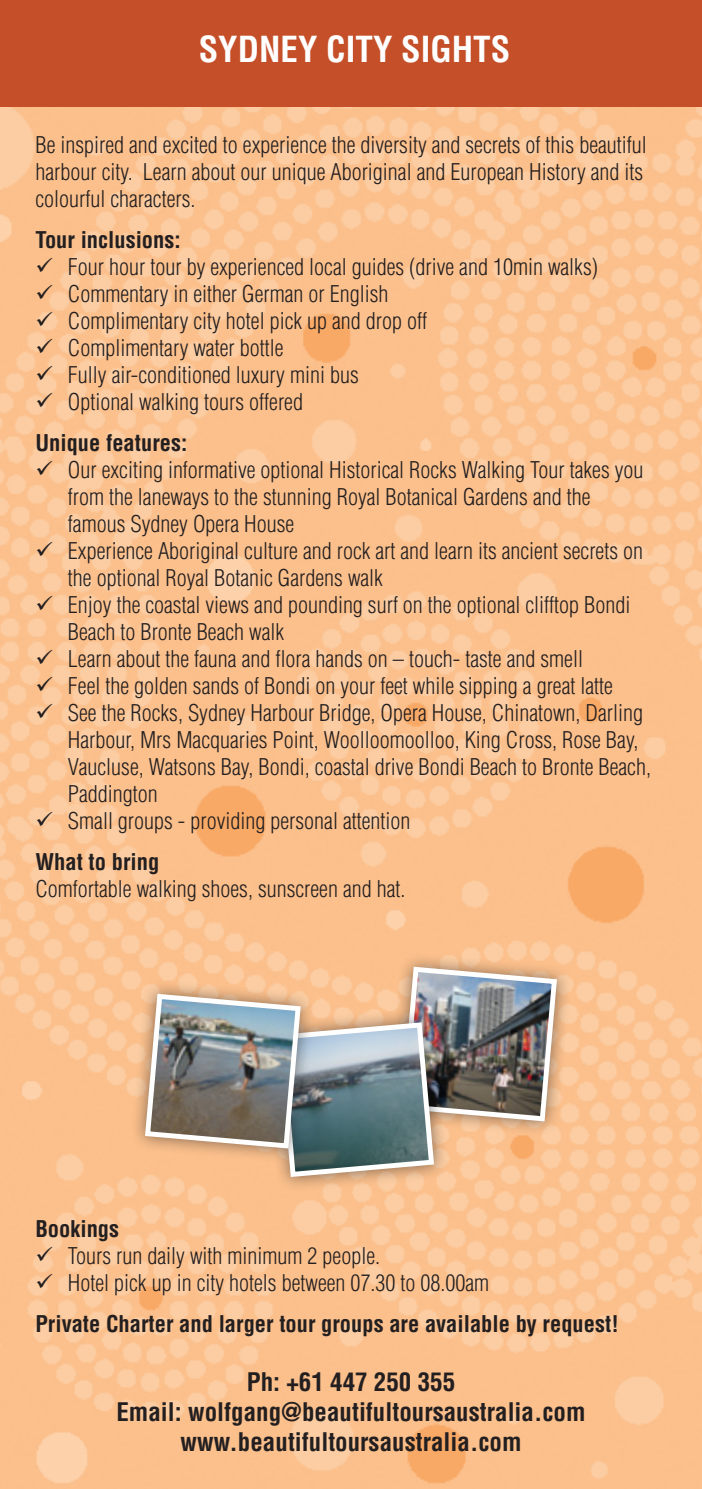
<style>
.page{position:relative;width:702px;height:1489px;background:#fff}
.page>*{position:absolute;margin:0;border:0;box-sizing:border-box;transform-origin:0 0}
.Heads{font:700 condensed 35px "Helvetica";color:#fff}
.t1{font:700 condensed 25px "Helvetica";color:#231f20}
.t2{font:300 condensed 22.5px/27px "Helvetica";color:#231f20}
.t3{font:700 condensed 22.5px "Helvetica";color:#231f20}
</style>
<div class="page">
<img style="left:0;top:107px;width:702px;height:1381px">
<div style="left:0;top:0;width:702px;height:107px;background:#c54f28"></div>
<div style="left:387px;top:952px;width:184px;height:183px;background:#231f20;opacity:.55"></div>
<div style="left:264px;top:1008px;width:185px;height:182px;background:#231f20;opacity:.55"></div>
<div style="left:131px;top:979px;width:184px;height:183px;background:#231f20;opacity:.55"></div>
<img style="left:142px;top:964px;width:417px;height:215px">
<svg style="left:53px;top:275px;width:23px;height:1px"></svg>
<svg style="left:53px;top:302px;width:23px;height:1px"></svg>
<svg style="left:53px;top:329px;width:23px;height:1px"></svg>
<svg style="left:53px;top:356px;width:23px;height:1px"></svg>
<svg style="left:53px;top:383px;width:23px;height:1px"></svg>
<svg style="left:53px;top:410px;width:23px;height:1px"></svg>
<svg style="left:53px;top:478px;width:23px;height:1px"></svg>
<svg style="left:53px;top:559px;width:23px;height:1px"></svg>
<svg style="left:53px;top:613px;width:23px;height:1px"></svg>
<svg style="left:53px;top:667px;width:23px;height:1px"></svg>
<svg style="left:53px;top:694px;width:23px;height:1px"></svg>
<svg style="left:53px;top:721px;width:23px;height:1px"></svg>
<svg style="left:53px;top:829px;width:23px;height:1px"></svg>
<svg style="left:53px;top:1264px;width:23px;height:1px"></svg>
<svg style="left:53px;top:1291px;width:23px;height:1px"></svg>
<p class="Heads" style="left:199px;top:28px;width:313px">SYDNEY CITY SIGHTS</p>
<p class="t2" style="left:35px;top:131px;width:613px">Be inspired and excited to experience the diversity and secrets of this beautiful harbour city. Learn about our unique Aboriginal and European History and its colourful characters.</p>
<p class="t3" style="left:35px;top:226px;width:147px">Tour inclusions:</p>
<p class="t2" style="left:35px;top:253px;width:564px">✓ Four hour tour by experienced local guides (drive and 10min walks)</p>
<p class="t2" style="left:35px;top:280px;width:354px">✓ Commentary in either German or English</p>
<p class="t2" style="left:35px;top:307px;width:393px">✓ Complimentary city hotel pick up and drop off</p>
<p class="t2" style="left:35px;top:334px;width:249px">✓ Complimentary water bottle</p>
<p class="t2" style="left:35px;top:361px;width:325px">✓ Fully air-conditioned luxury mini bus</p>
<p class="t2" style="left:35px;top:388px;width:269px">✓ Optional walking tours offered</p>
<p class="t3" style="left:35px;top:429px;width:153px">Unique features:</p>
<p class="t2" style="left:68px;top:456px;width:577px;text-indent:-32px">✓ Our exciting informative optional Historical Rocks Walking Tour takes you from the laneways to the stunning Royal Botanical Gardens and the famous Sydney Opera House</p>
<p class="t2" style="left:68px;top:537px;width:576px;text-indent:-32px">✓ Experience Aboriginal culture and rock art and learn its ancient secrets on the optional Royal Botanic Gardens walk</p>
<p class="t2" style="left:68px;top:591px;width:564px;text-indent:-32px">✓ Enjoy the coastal views and pounding surf on the optional clifftop Bondi<br>Beach to Bronte Beach walk</p>
<p class="t2" style="left:35px;top:645px;width:549px">✓ Learn about the fauna and flora hands on – touch- taste and smell</p>
<p class="t2" style="left:35px;top:672px;width:579px">✓ Feel the golden sands of Bondi on your feet while sipping a great latte</p>
<p class="t2" style="left:35px;top:699px;width:609px">✓ See the Rocks, Sydney Harbour Bridge, Opera House, Chinatown, Darling</p>
<p class="t2" style="left:68px;top:726px;width:584px">Harbour, Mrs Macquaries Point, Woolloomoolloo, King Cross, Rose Bay,<br>Vaucluse, Watsons Bay, Bondi, coastal drive Bondi Beach to Bronte Beach,<br>Paddington</p>
<p class="t2" style="left:35px;top:807px;width:376px">✓ Small groups - providing personal attention</p>
<p class="t3" style="left:35px;top:848px;width:125px">What to bring</p>
<p class="t2" style="left:35px;top:875px;width:371px">Comfortable walking shoes, sunscreen and hat.</p>
<p class="t3" style="left:35px;top:1215px;width:85px">Bookings</p>
<p class="t2" style="left:35px;top:1242px;width:346px">✓ Tours run daily with minimum 2 people.</p>
<p class="t2" style="left:35px;top:1269px;width:455px">✓ Hotel pick up in city hotels between 07.30 to 08.00am</p>
<p class="t3" style="left:35px;top:1310px;width:585px">Private Charter and larger tour groups are available by request!</p>
<p class="t1" style="left:247px;top:1366px;width:210px">Ph: +61 447 250 355</p>
<p class="t1" style="left:116px;top:1396px;width:470px">Email: wolfgang@beautifultoursaustralia.com</p>
<p class="t1" style="left:180px;top:1426px;width:342px">www.beautifultoursaustralia.com</p>
</div>
